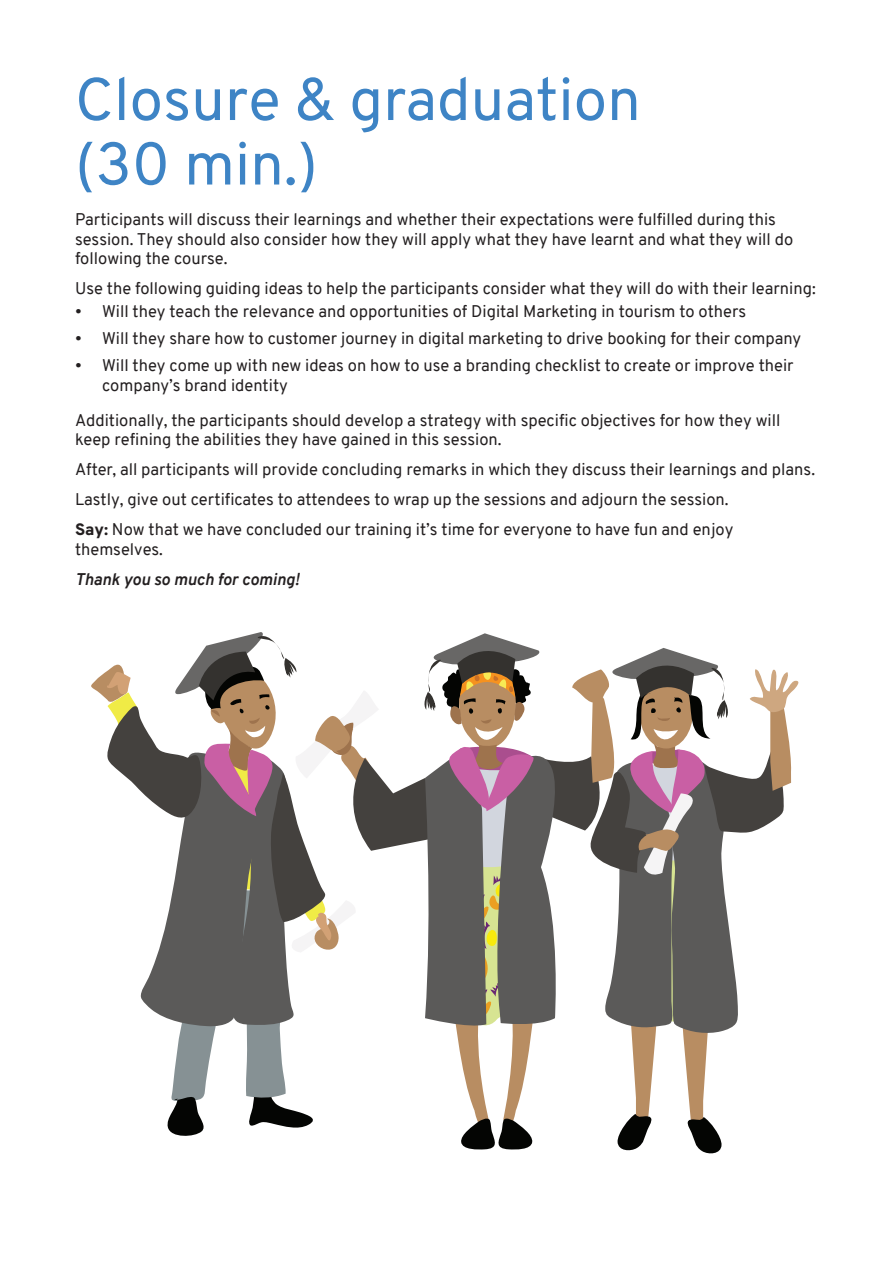
<style>
.page{position:relative;width:893px;height:1263px;background:#fff}
.page>*{position:absolute;margin:0;border:0;box-sizing:border-box;transform-origin:0 0}
.t1{font:60px/64.5px "Overpass";color:#3e84c5}
.t2{font:16.5px/19.5px "Overpass";color:#231f20}
.t3{font:italic 700 16.5px "Overpass";color:#231f20}
.s1{font-weight:800}
</style>
<div class="page">
<svg style="left:91px;top:632px;width:708px;height:522px"></svg>
<h1 class="t1" style="left:75px;top:67px;width:567px">Closure &amp; graduation (30 min.)</h1>
<p class="t2" style="left:75px;top:210px;width:720px">Participants will discuss their learnings and whether their expectations were fulfilled during this session. They should also consider how they will apply what they have learnt and what they will do following the course.</p>
<p class="t2" style="left:75px;top:279px;width:742px">Use the following guiding ideas to help the participants consider what they will do with their learning:</p>
<p class="t2" style="left:75px;top:301px;width:673px">• Will they teach the relevance and opportunities of Digital Marketing in tourism to others</p>
<p class="t2" style="left:75px;top:329px;width:728px">• Will they share how to customer journey in digital marketing to drive booking for their company</p>
<p class="t2" style="left:102px;top:356px;width:693px;text-indent:-27px">• Will they come up with new ideas on how to use a branding checklist to create or improve their company’s brand identity</p>
<p class="t2" style="left:75px;top:410px;width:707px">Additionally, the participants should develop a strategy with specific objectives for how they will keep refining the abilities they have gained in this session.</p>
<p class="t2" style="left:75px;top:455px;width:741px;line-height:30px">After, all participants will provide concluding remarks in which they discuss their learnings and plans.<br>Lastly, give out certificates to attendees to wrap up the sessions and adjourn the session.<br><span class="s1">Say:</span> Now that we have concluded our training it’s time for everyone to have fun and enjoy</p>
<p class="t2" style="left:75px;top:539px;width:90px">themselves.</p>
<p class="t3" style="left:75px;top:567px;width:226px">Thank you so much for coming!</p>
</div>
